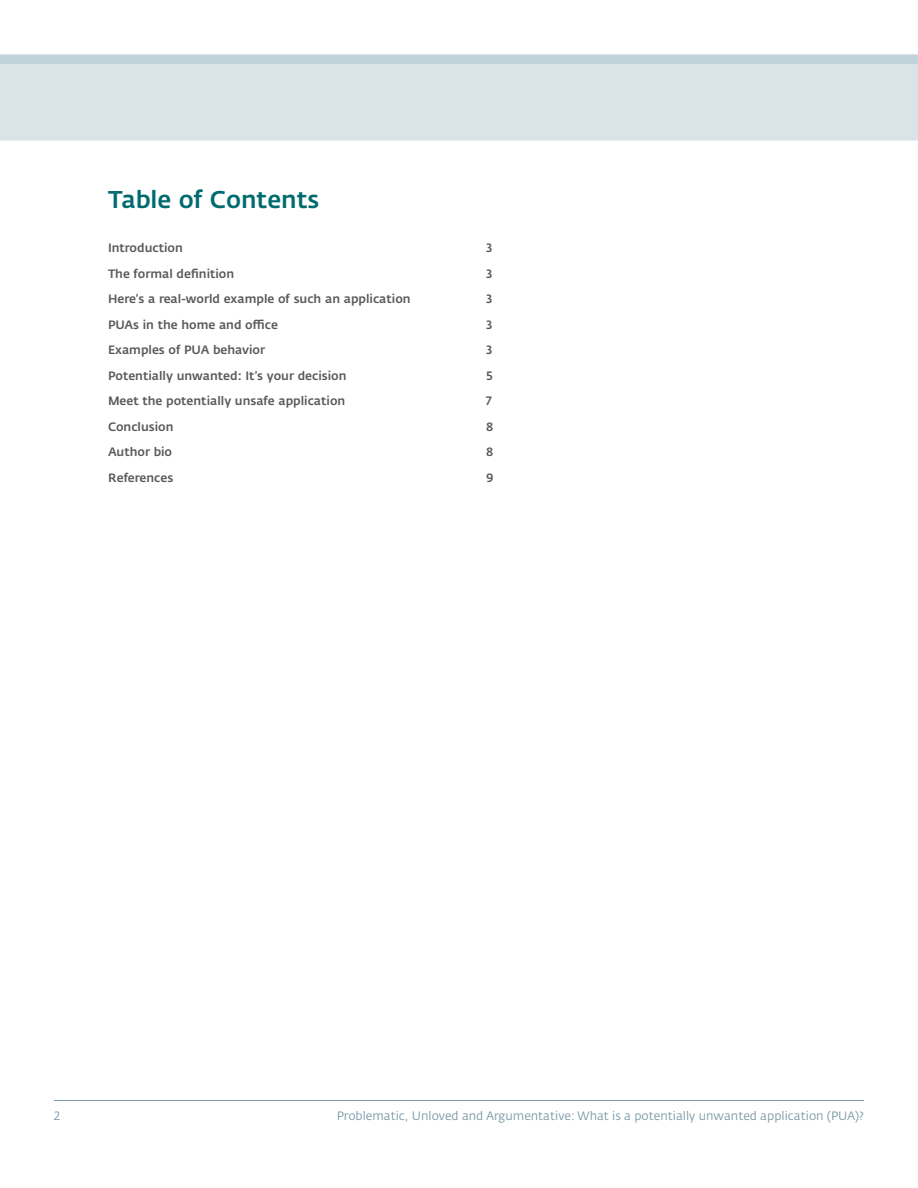
<style>
.page{position:relative;width:918px;height:1188px;background:#fff}
.page>*{position:absolute;margin:0;border:0;box-sizing:border-box;transform-origin:0 0}
.t1{font:500 24px "Fedra Sans Alt Pro";color:#006b6e}
.t2{font:500 12px "Fedra Sans Alt Pro";color:#58595b}
.t3{font:12px "Fedra Sans Alt Pro";color:#7b9aa9}
</style>
<div class="page">
<div style="left:0;top:54px;width:918px;height:87px;background:#dae3e8"></div>
<div style="left:0;top:55px;width:918px;height:8px;background:#c1d2db"></div>
<hr style="left:54px;top:1100px;width:810px;height:1px;background:#7b9aa9">
<h1 class="t1" style="left:108px;top:184px;width:213px">Table of Contents</h1>
<p class="t2" style="left:108px;top:241px;width:76px">Introduction</p>
<p class="t2" style="left:486px;top:241px;width:8px">3</p>
<p class="t2" style="left:108px;top:266px;width:128px">The formal definition</p>
<p class="t2" style="left:486px;top:266px;width:8px">3</p>
<p class="t2" style="left:108px;top:292px;width:304px">Here’s a real-world example of such an application</p>
<p class="t2" style="left:486px;top:292px;width:8px">3</p>
<p class="t2" style="left:108px;top:317px;width:171px">PUAs in the home and office</p>
<p class="t2" style="left:486px;top:317px;width:8px">3</p>
<p class="t2" style="left:108px;top:343px;width:159px">Examples of PUA behavior</p>
<p class="t2" style="left:486px;top:343px;width:8px">3</p>
<p class="t2" style="left:108px;top:368px;width:240px">Potentially unwanted: It’s your decision</p>
<p class="t2" style="left:486px;top:368px;width:8px">5</p>
<p class="t2" style="left:108px;top:394px;width:239px">Meet the potentially unsafe application</p>
<p class="t2" style="left:486px;top:394px;width:7px">7</p>
<p class="t2" style="left:108px;top:419px;width:67px">Conclusion</p>
<p class="t2" style="left:486px;top:419px;width:9px">8</p>
<p class="t2" style="left:108px;top:445px;width:66px">Author bio</p>
<p class="t2" style="left:486px;top:445px;width:9px">8</p>
<p class="t2" style="left:108px;top:470px;width:67px">References</p>
<p class="t2" style="left:486px;top:470px;width:9px">9</p>
<p class="t3" style="left:54px;top:1108px;width:7px">2</p>
<p class="t3" style="left:337px;top:1108px;width:529px">Problematic, Unloved and Argumentative: What is a potentially unwanted application (PUA)?</p>
</div>
